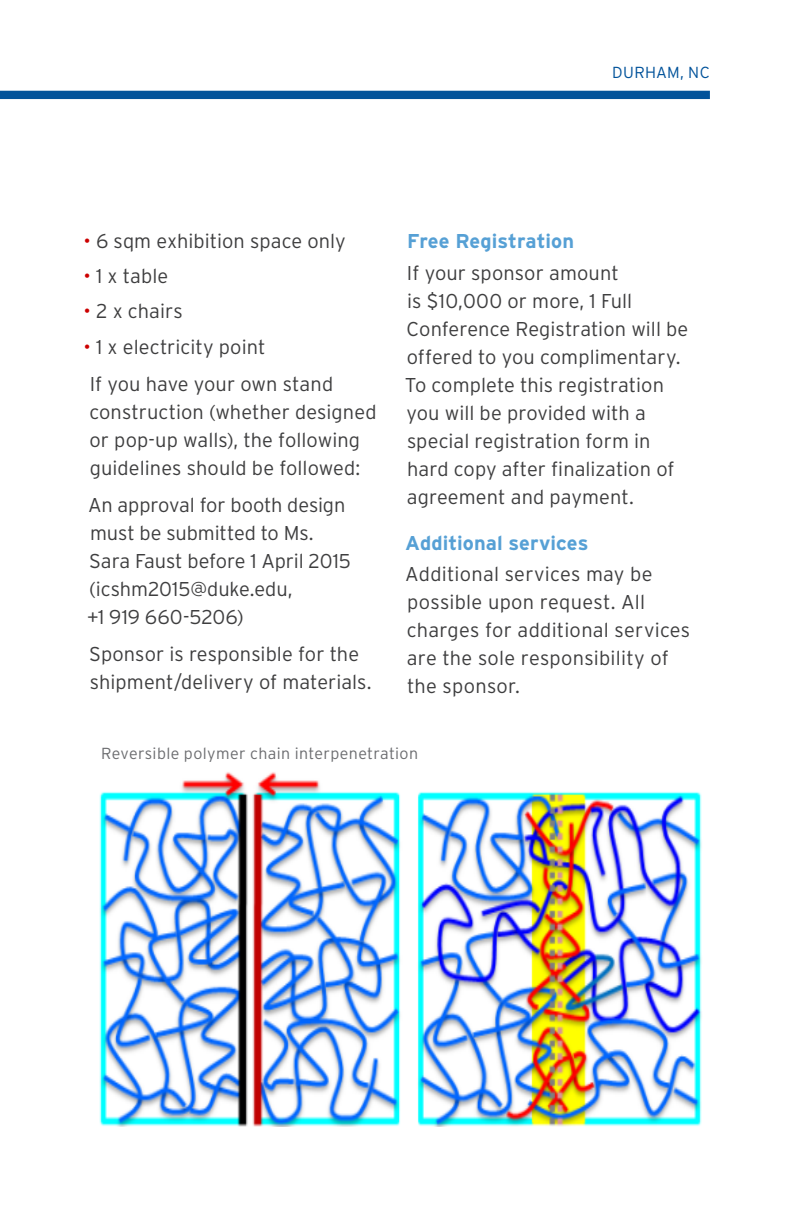
<style>
.page{position:relative;width:792px;height:1224px;background:#fff}
.page>*{position:absolute;margin:0;border:0;box-sizing:border-box;transform-origin:0 0}
.t1{font:300 20px/28px "Interstate";letter-spacing:.005em;color:#3e3e3f}
.t2{font:700 20px "Interstate";color:#56a0d5}
.t3{font:300 16px "Interstate";letter-spacing:.025em;color:#6c6d70}
.t4{font:300 16px "Interstate";letter-spacing:.02em;color:#01529a}
.s1{color:#c00}
</style>
<div class="page">
<div style="left:0;top:91px;width:710px;height:8px;background:#01529a"></div>
<img style="left:99px;top:772px;width:603px;height:355px">
<p class="t4" style="left:612px;top:63px;width:99px">DURHAM, NC</p>
<p class="t1" style="left:83px;top:227px;width:264px"><span class="s1">•</span> 6 sqm exhibition space only</p>
<p class="t1" style="left:83px;top:262px;width:86px"><span class="s1">•</span> 1 x table</p>
<p class="t1" style="left:83px;top:297px;width:101px"><span class="s1">•</span> 2 x chairs</p>
<p class="t1" style="left:83px;top:332px;width:184px"><span class="s1">•</span> 1 x electricity point</p>
<p class="t1" style="left:89px;top:369px;width:289px">If you have your own stand construction (whether designed or pop-up walls), the following guidelines should be followed:</p>
<p class="t1" style="left:87px;top:490px;width:265px">An approval for booth design must be submitted to Ms.<br>Sara Faust before 1 April 2015 (icshm2015@duke.edu,<br>+1 919 660-5206)</p>
<p class="t1" style="left:89px;top:639px;width:284px">Sponsor is responsible for the shipment/delivery of materials.</p>
<p class="t2" style="left:407px;top:230px;width:169px">Free Registration</p>
<p class="t1" style="left:405px;top:258px;width:285px">If your sponsor amount<br>is $10,000 or more, 1 Full<br>Conference Registration will be offered to you complimentary.<br>To complete this registration you will be provided with a special registration form in hard copy after finalization of agreement and payment.</p>
<p class="t2" style="left:405px;top:531px;width:185px">Additional services</p>
<p class="t1" style="left:405px;top:560px;width:286px">Additional services may be possible upon request. All charges for additional services are the sole responsibility of the sponsor.</p>
<p class="t3" style="left:101px;top:744px;width:318px">Reversible polymer chain interpenetration</p>
</div>
